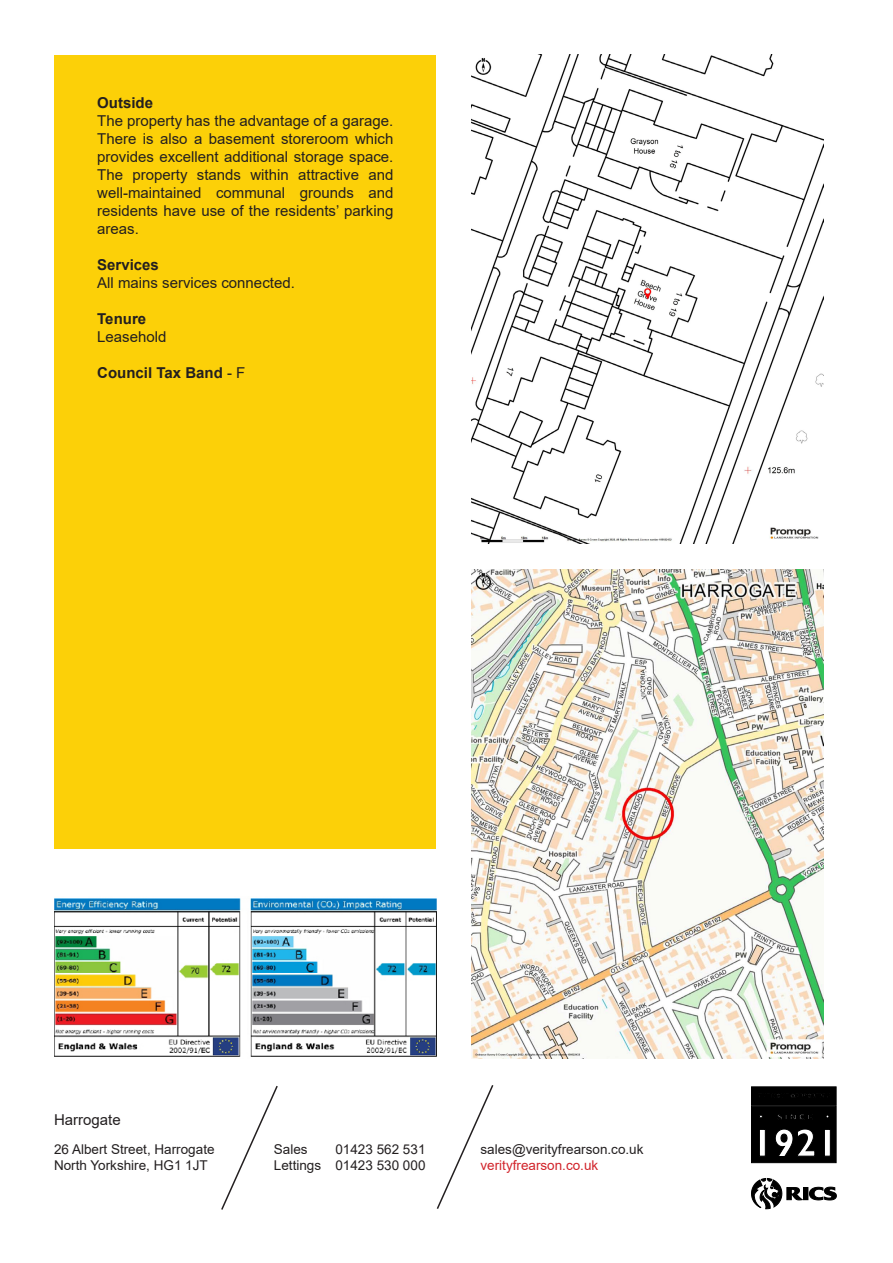
<style>
.page{position:relative;width:893px;height:1263px;background:#fff}
.page>*{position:absolute;margin:0;border:0;box-sizing:border-box;transform-origin:0 0}
.t1{font:15px/18px "Arial";color:#231f20;text-align:justify}
.t2{font:700 15px "Arial";color:#231f20}
.t3{font:13.5px "Arial";color:#231f20}
.t4{font:13.5px "Arial";color:#d1232a}
.s1{font-weight:400}
</style>
<div class="page">
<div style="left:55px;top:55px;width:381px;height:793px;background:#fcd008"></div>
<img style="left:472px;top:54px;width:352px;height:489px">
<img style="left:472px;top:570px;width:352px;height:489px">
<img style="left:54px;top:898px;width:383px;height:159px">
<svg style="left:221px;top:1085px;width:57px;height:125px"></svg>
<svg style="left:436px;top:1085px;width:58px;height:124px"></svg>
<svg style="left:751px;top:1086px;width:86px;height:77px;background:#1d1d1d"></svg>
<svg style="left:809px;top:1186px;width:28px;height:15px"></svg>
<div style="left:803px;top:1187px;width:5px;height:13px;background:#000"></div>
<svg style="left:751px;top:1178px;width:52px;height:31px"></svg>
<p class="t2" style="left:97px;top:92px;width:57px">Outside</p>
<p class="t1" style="left:97px;top:112px;width:298px">The property has the advantage of a garage.<br>There is also a basement storeroom which provides excellent additional storage space.<br>The property stands within attractive and well-maintained communal grounds and residents have use of the residents’ parking areas.</p>
<p class="t2" style="left:97px;top:254px;width:63px">Services</p>
<p class="t1" style="left:97px;top:274px;width:199px">All mains services connected.</p>
<p class="t2" style="left:97px;top:308px;width:50px">Tenure</p>
<p class="t1" style="left:97px;top:328px;width:71px">Leasehold</p>
<p class="t2" style="left:97px;top:362px;width:150px">Council Tax Band <span class="s1">- F</span></p>
<p class="t1" style="left:54px;top:1111px;width:68px">Harrogate</p>
<p class="t3" style="left:54px;top:1140px;width:162px">26 Albert Street, Harrogate</p>
<p class="t3" style="left:54px;top:1156px;width:155px">North Yorkshire, HG1 1JT</p>
<p class="t3" style="left:274px;top:1140px;width:35px">Sales</p>
<p class="t3" style="left:335px;top:1140px;width:92px">01423 562 531</p>
<p class="t3" style="left:274px;top:1156px;width:153px">Lettings 01423 530 000</p>
<p class="t3" style="left:480px;top:1140px;width:164px">sales@verityfrearson.co.uk</p>
<p class="t4" style="left:480px;top:1156px;width:119px">verityfrearson.co.uk</p>
</div>
